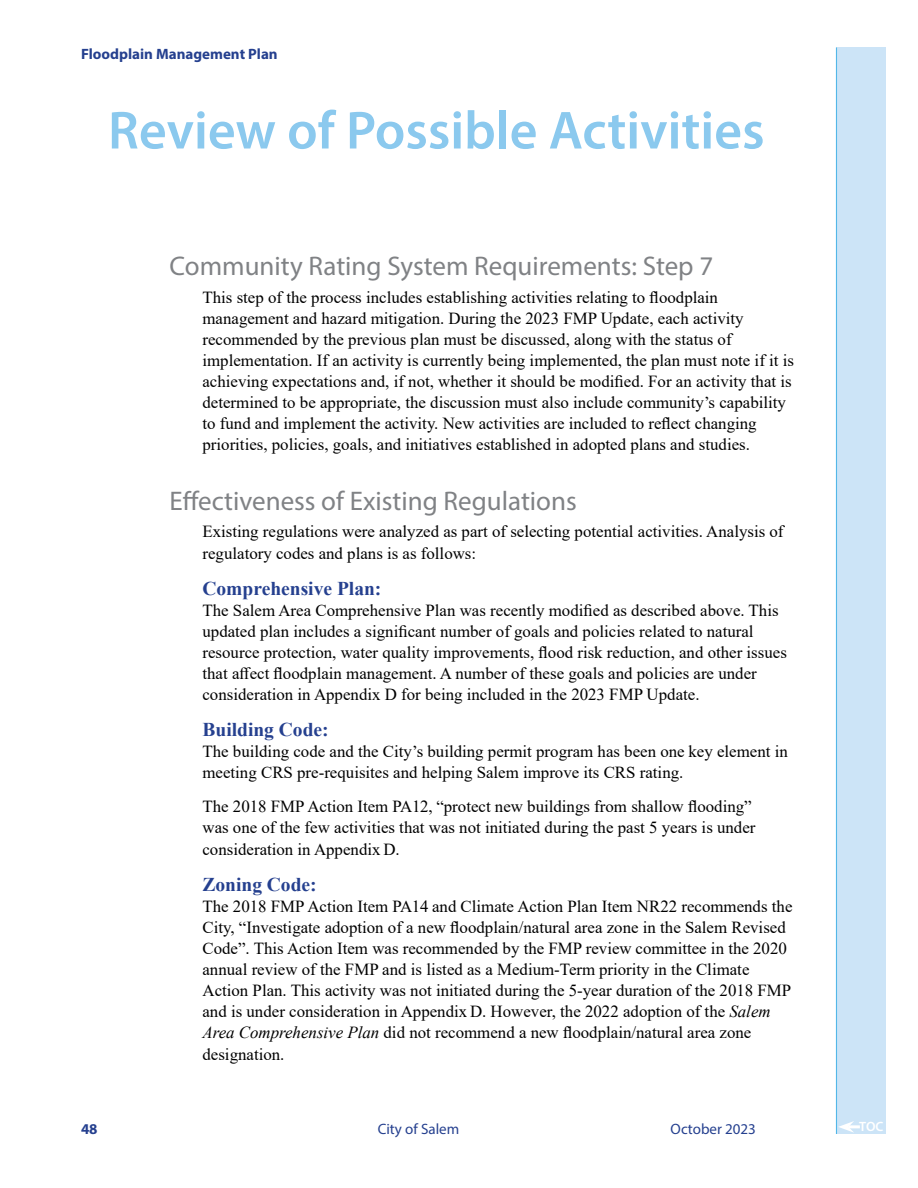
<style>
.page{position:relative;width:918px;height:1188px;background:#fff}
.page>*{position:absolute;margin:0;border:0;box-sizing:border-box;transform-origin:0 0}
.t1{font:600 54px "Myriad Pro";color:#8bc9ee}
.t2{font:27px "Myriad Pro";color:#808285}
.t3{font:700 19.5px "Times New Roman";color:#25408f}
.t4{font:16.8px/21px "Times New Roman";color:#000}
.t5{font:700 15px "Myriad Pro";color:#25408f}
.t6{font:15px "Myriad Pro";color:#25408f}
.t7{font:600 13.5px "Myriad Pro";color:#fff}
.s1{font-style:italic}
</style>
<div class="page">
<div style="left:836px;top:48px;width:50px;height:1086px;background:#cce4f7"></div>
<hr style="left:836px;top:48px;width:1px;height:1086px;background:#53b7e8">
<svg style="left:838px;top:1121px;width:22px;height:12px"></svg>
<p class="t5" style="left:81px;top:44px;width:198px">Floodplain Management Plan</p>
<h1 class="t1" style="left:108px;top:96px;width:658px">Review of Possible Activities</h1>
<h2 class="t2" style="left:170px;top:250px;width:545px">Community Rating System Requirements: Step 7</h2>
<p class="t4" style="left:202px;top:286px;width:593px">This step of the process includes establishing activities relating to floodplain management and hazard mitigation. During the 2023 FMP Update, each activity recommended by the previous plan must be discussed, along with the status of implementation. If an activity is currently being implemented, the plan must note if it is achieving expectations and, if not, whether it should be modified. For an activity that is determined to be appropriate, the discussion must also include community’s capability to fund and implement the activity. New activities are included to reflect changing priorities, policies, goals, and initiatives established in adopted plans and studies.</p>
<h2 class="t2" style="left:170px;top:484px;width:409px">Effectiveness of Existing Regulations</h2>
<p class="t4" style="left:202px;top:520px;width:583px;line-height:21.6px">Existing regulations were analyzed as part of selecting potential activities. Analysis of regulatory codes and plans is as follows:</p>
<p class="t3" style="left:202px;top:574px;width:180px">Comprehensive Plan:</p>
<p class="t4" style="left:202px;top:599px;width:586px">The Salem Area Comprehensive Plan was recently modified as described above. This updated plan includes a significant number of goals and policies related to natural resource protection, water quality improvements, flood risk reduction, and other issues that affect floodplain management. A number of these goals and policies are under consideration in Appendix D for being included in the 2023 FMP Update.</p>
<p class="t3" style="left:202px;top:715px;width:128px">Building Code:</p>
<p class="t4" style="left:202px;top:740px;width:587px">The building code and the City’s building permit program has been one key element in meeting CRS pre-requisites and helping Salem improve its CRS rating.</p>
<p class="t4" style="left:202px;top:796px;width:555px">The 2018 FMP Action Item PA12, “protect new buildings from shallow flooding” was one of the few activities that was not initiated during the past 5 years is under consideration in Appendix D.</p>
<p class="t3" style="left:202px;top:870px;width:116px">Zoning Code:</p>
<p class="t4" style="left:202px;top:895px;width:592px">The 2018 FMP Action Item PA14 and Climate Action Plan Item NR22 recommends the City, “Investigate adoption of a new floodplain/natural area zone in the Salem Revised Code”. This Action Item was recommended by the FMP review committee in the 2020 annual review of the FMP and is listed as a Medium-Term priority in the Climate Action Plan. This activity was not initiated during the 5-year duration of the 2018 FMP and is under consideration in Appendix D. However, the 2022 adoption of the <span class="s1">Salem Area Comprehensive Plan</span> did not recommend a new floodplain/natural area zone designation.</p>
<p class="t5" style="left:81px;top:1119px;width:18px">48</p>
<p class="t6" style="left:378px;top:1120px;width:83px">City of Salem</p>
<p class="t6" style="left:671px;top:1120px;width:87px">October 2023</p>
<p class="t7" style="left:859px;top:1118px;width:26px">TOC</p>
</div>
